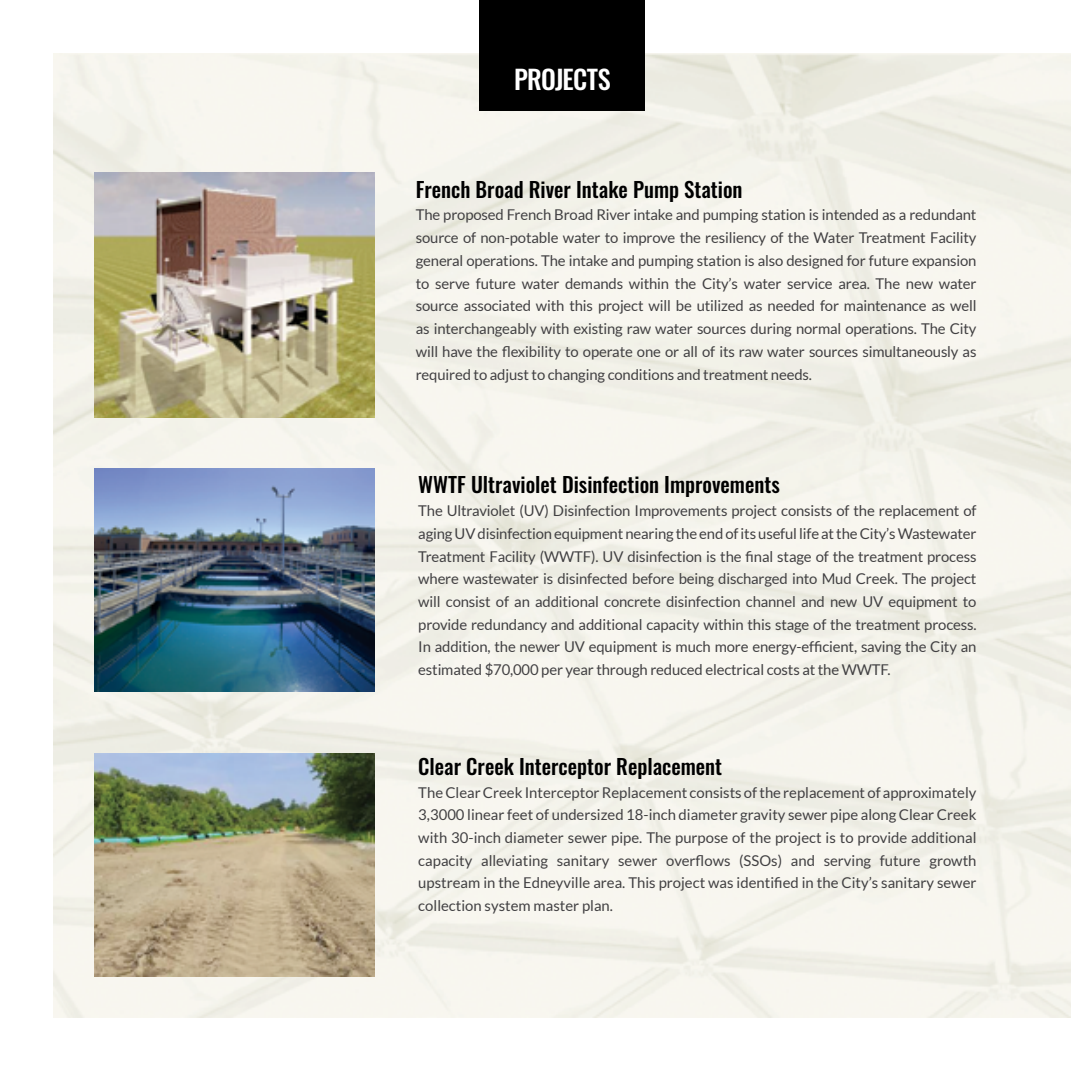
<style>
.page{position:relative;width:1071px;height:1071px;background:#fff}
.page>*{position:absolute;margin:0;border:0;box-sizing:border-box;transform-origin:0 0}
.t1{font:500 26.25px "Oswald";letter-spacing:-.025em;color:#fff}
.t2{font:500 21px "Oswald";color:#000}
.t3{font:14.88px/22.8px "Lato";letter-spacing:-.01em;color:#414042;text-align:justify}
</style>
<div class="page">
<img style="left:54px;top:53px;width:1017px;height:964px">
<div style="left:480px;top:0;width:165px;height:111px;background:#000"></div>
<img style="left:94px;top:753px;width:280px;height:223px">
<img style="left:94px;top:173px;width:280px;height:244px">
<img style="left:94px;top:468px;width:280px;height:223px">
<h1 class="t1" style="left:514px;top:66px;width:98px">PROJECTS</h1>
<h2 class="t2" style="left:416px;top:178px;width:328px">French Broad River Intake Pump Station</h2>
<p class="t3" style="left:416px;top:204px;width:562px">The proposed French Broad River intake and pumping station is intended as a redundant source of non-potable water to improve the resiliency of the Water Treatment Facility general operations. The intake and pumping station is also designed for future expansion to serve future water demands within the City’s water service area. The new water source associated with this project will be utilized as needed for maintenance as well as interchangeably with existing raw water sources during normal operations. The City will have the flexibility to operate one or all of its raw water sources simultaneously as required to adjust to changing conditions and treatment needs.</p>
<h2 class="t2" style="left:418px;top:474px;width:363px">WWTF Ultraviolet Disinfection Improvements</h2>
<p class="t3" style="left:418px;top:499px;width:560px">The Ultraviolet (UV) Disinfection Improvements project consists of the replacement of aging UV disinfection equipment nearing the end of its useful life at the City’s Wastewater Treatment Facility (WWTF). UV disinfection is the final stage of the treatment process where wastewater is disinfected before being discharged into Mud Creek. The project will consist of an additional concrete disinfection channel and new UV equipment to provide redundancy and additional capacity within this stage of the treatment process.<br>In addition, the newer UV equipment is much more energy-efficient, saving the City an estimated $70,000 per year through reduced electrical costs at the WWTF.</p>
<h2 class="t2" style="left:418px;top:755px;width:305px">Clear Creek Interceptor Replacement</h2>
<p class="t3" style="left:418px;top:781px;width:560px">The Clear Creek Interceptor Replacement consists of the replacement of approximately 3,3000 linear feet of undersized 18-inch diameter gravity sewer pipe along Clear Creek with 30-inch diameter sewer pipe. The purpose of the project is to provide additional capacity alleviating sanitary sewer overflows (SSOs) and serving future growth upstream in the Edneyville area. This project was identified in the City’s sanitary sewer collection system master plan.</p>
</div>
